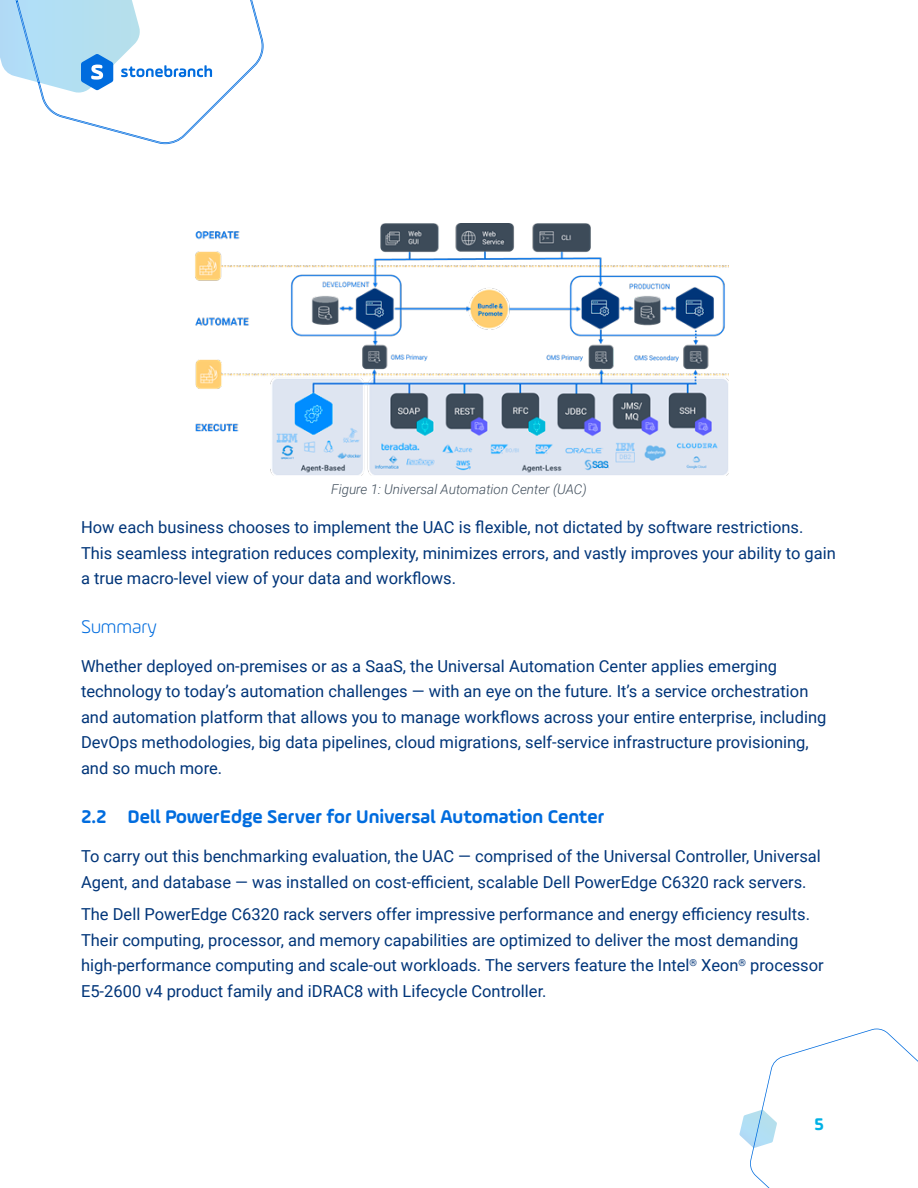
<style>
.page{position:relative;width:918px;height:1188px;background:#fff}
.page>*{position:absolute;margin:0;border:0;box-sizing:border-box;transform-origin:0 0}
.t1{font:700 19.5px "Ample Soft";color:#006cde}
.t2{font:300 19.5px "Ample Soft";color:#006cde}
.t3{font:700 18px "Ample Soft";color:#00b1e5}
.t4{font:16.5px/25.5px "Roboto";color:#003579}
.t5{font:italic 300 13.5px "Roboto";color:#3d4b59}
</style>
<div class="page">
<svg style="left:0;top:0;width:264px;height:144px"></svg>
<svg style="left:740px;top:1029px;width:178px;height:159px"></svg>
<img style="left:195px;top:224px;width:534px;height:252px">
<p class="t5" style="left:331px;top:480px;width:257px">Figure 1: Universal Automation Center (UAC)</p>
<p class="t4" style="left:81px;top:514px;width:756px">How each business chooses to implement the UAC is flexible, not dictated by software restrictions.<br>This seamless integration reduces complexity, minimizes errors, and vastly improves your ability to gain a true macro-level view of your data and workflows.</p>
<p class="t2" style="left:81px;top:615px;width:78px">Summary</p>
<p class="t4" style="left:81px;top:653px;width:747px">Whether deployed on-premises or as a SaaS, the Universal Automation Center applies emerging technology to today’s automation challenges — with an eye on the future. It’s a service orchestration and automation platform that allows you to manage workflows across your entire enterprise, including DevOps methodologies, big data pipelines, cloud migrations, self-service infrastructure provisioning, and so much more.</p>
<p class="t1" style="left:81px;top:805px;width:525px">2.2 Dell PowerEdge Server for Universal Automation Center</p>
<p class="t4" style="left:81px;top:843px;width:741px">To carry out this benchmarking evaluation, the UAC — comprised of the Universal Controller, Universal<br>Agent, and database — was installed on cost-efficient, scalable Dell PowerEdge C6320 rack servers.</p>
<p class="t4" style="left:81px;top:901px;width:744px">The Dell PowerEdge C6320 rack servers offer impressive performance and energy efficiency results.<br>Their computing, processor, and memory capabilities are optimized to deliver the most demanding high-performance computing and scale-out workloads. The servers feature the Intel<sup>®</sup> Xeon<sup>®</sup> processor E5-2600 v4 product family and iDRAC8 with Lifecycle Controller.</p>
<p class="t3" style="left:814px;top:1113px;width:12px">5</p>
</div>
